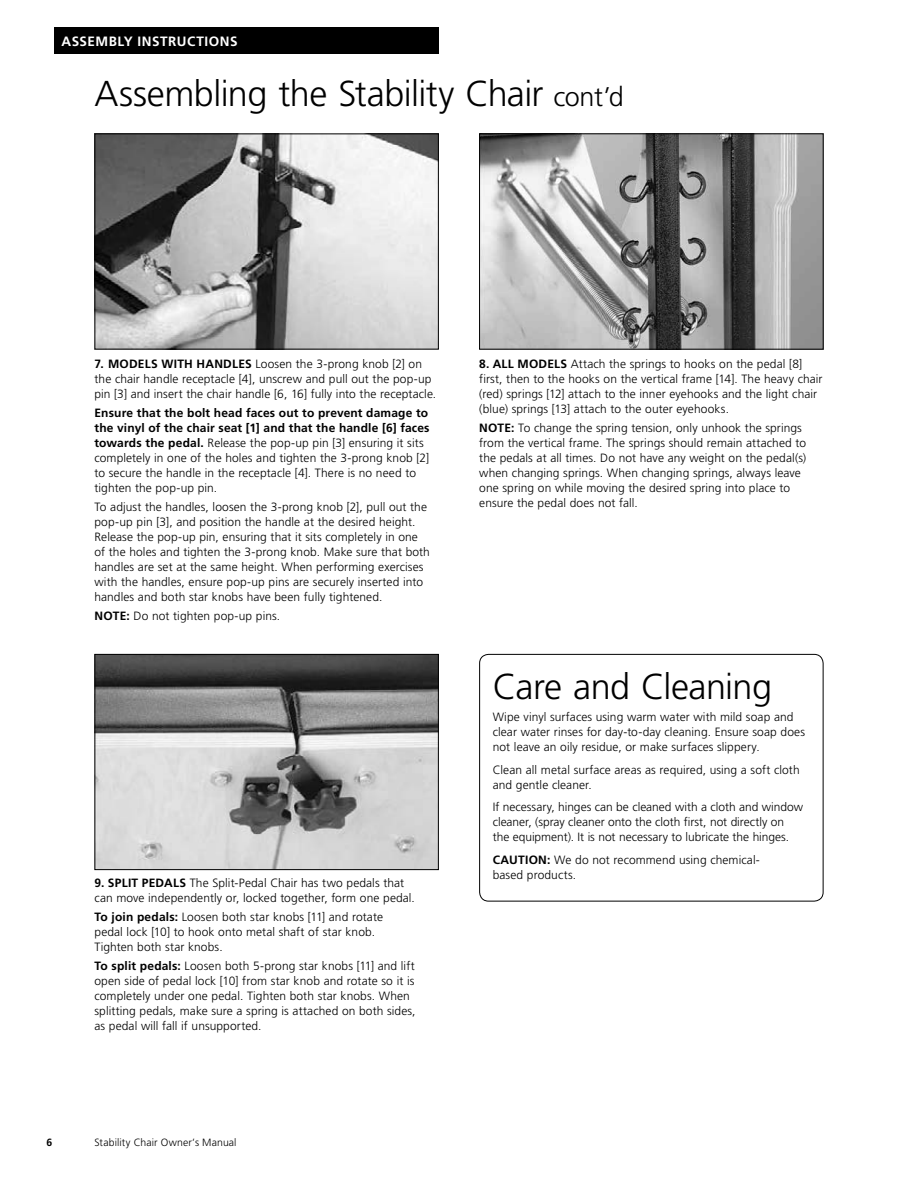
<style>
.page{position:relative;width:918px;height:1188px;background:#fff}
.page>*{position:absolute;margin:0;border:0;box-sizing:border-box;transform-origin:0 0}
.t1{font:300 36px "Frutiger LT Std";letter-spacing:-.015em;color:#000}
.t2{font:700 13.5px "Frutiger LT Std";letter-spacing:.04em;color:#fff}
.t3{font:300 12px/15px "Frutiger LT Std";letter-spacing:.005em;color:#000}
.t4{font:300 10.5px "Frutiger LT Std";letter-spacing:.01em;color:#000}
.t5{font:700 10.5px "Frutiger LT Std";color:#000}
.s1{font-size:27px}
.s2{font-weight:700}
</style>
<div class="page">
<img style="left:96px;top:656px;width:341px;height:212px">
<div style="left:94px;top:654px;width:345px;height:216px;border:1px solid #000"></div>
<img style="left:481px;top:135px;width:341px;height:212px">
<div style="left:479px;top:133px;width:345px;height:216px;border:1px solid #000"></div>
<div style="left:54px;top:27px;width:385px;height:27px;background:#000"></div>
<img style="left:96px;top:136px;width:341px;height:212px">
<div style="left:94px;top:134px;width:345px;height:216px;border:1px solid #000"></div>
<div style="left:479px;top:654px;width:345px;height:248px;border:1px solid #000;border-radius:9px"></div>
<p class="t2" style="left:62px;top:33px;width:178px">ASSEMBLY INSTRUCTIONS</p>
<h1 class="t1" style="left:94px;top:73px;width:531px">Assembling the Stability Chair <span class="s1">cont’d</span></h1>
<p class="t3" style="left:94px;top:357px;width:343px"><span class="s2">7. MODELS WITH HANDLES</span> Loosen the 3-prong knob [2] on the chair handle receptacle [4], unscrew and pull out the pop-up pin [3] and insert the chair handle [6, 16] fully into the receptacle.</p>
<p class="t3" style="left:94px;top:406px;width:337px"><span class="s2">Ensure that the bolt head faces out to prevent damage to the vinyl of the chair seat [1] and that the handle [6] faces towards the pedal.</span> Release the pop-up pin [3] ensuring it sits completely in one of the holes and tighten the 3-prong knob [2] to secure the handle in the receptacle [4]. There is no need to tighten the pop-up pin.</p>
<p class="t3" style="left:94px;top:499px;width:337px">To adjust the handles, loosen the 3-prong knob [2], pull out the pop-up pin [3], and position the handle at the desired height.<br>Release the pop-up pin, ensuring that it sits completely in one of the holes and tighten the 3-prong knob. Make sure that both handles are set at the same height. When performing exercises with the handles, ensure pop-up pins are securely inserted into handles and both star knobs have been fully tightened.</p>
<p class="t3" style="left:94px;top:608px;width:187px"><span class="s2">NOTE:</span> Do not tighten pop-up pins.</p>
<p class="t3" style="left:94px;top:876px;width:322px"><span class="s2">9. SPLIT PEDALS</span> The Split-Pedal Chair has two pedals that can move independently or, locked together, form one pedal.</p>
<p class="t3" style="left:94px;top:910px;width:290px"><span class="s2">To join pedals:</span> Loosen both star knobs [11] and rotate pedal lock [10] to hook onto metal shaft of star knob.<br>Tighten both star knobs.</p>
<p class="t3" style="left:94px;top:958px;width:323px"><span class="s2">To split pedals:</span> Loosen both 5-prong star knobs [11] and lift open side of pedal lock [10] from star knob and rotate so it is completely under one pedal. Tighten both star knobs. When splitting pedals, make sure a spring is attached on both sides, as pedal will fall if unsupported.</p>
<p class="t5" style="left:47px;top:1137px;width:7px">6</p>
<p class="t4" style="left:94px;top:1137px;width:144px">Stability Chair Owner’s Manual</p>
<p class="t3" style="left:479px;top:357px;width:345px"><span class="s2">8. ALL MODELS</span> Attach the springs to hooks on the pedal [8] first, then to the hooks on the vertical frame [14]. The heavy chair (red) springs [12] attach to the inner eyehooks and the light chair (blue) springs [13] attach to the outer eyehooks.</p>
<p class="t3" style="left:479px;top:421px;width:328px"><span class="s2">NOTE:</span> To change the spring tension, only unhook the springs from the vertical frame. The springs should remain attached to the pedals at all times. Do not have any weight on the pedal(s) when changing springs. When changing springs, always leave one spring on while moving the desired spring into place to ensure the pedal does not fall.</p>
<h1 class="t1" style="left:493px;top:666px;width:281px">Care and Cleaning</h1>
<p class="t3" style="left:493px;top:710px;width:314px">Wipe vinyl surfaces using warm water with mild soap and clear water rinses for day-to-day cleaning. Ensure soap does not leave an oily residue, or make surfaces slippery.</p>
<p class="t3" style="left:493px;top:762px;width:308px">Clean all metal surface areas as required, using a soft cloth and gentle cleaner.</p>
<p class="t3" style="left:493px;top:800px;width:312px">If necessary, hinges can be cleaned with a cloth and window cleaner, (spray cleaner onto the cloth first, not directly on the equipment). It is not necessary to lubricate the hinges.</p>
<p class="t3" style="left:493px;top:852px;width:269px"><span class="s2">CAUTION:</span> We do not recommend using chemical&shy;based products.</p>
</div>
